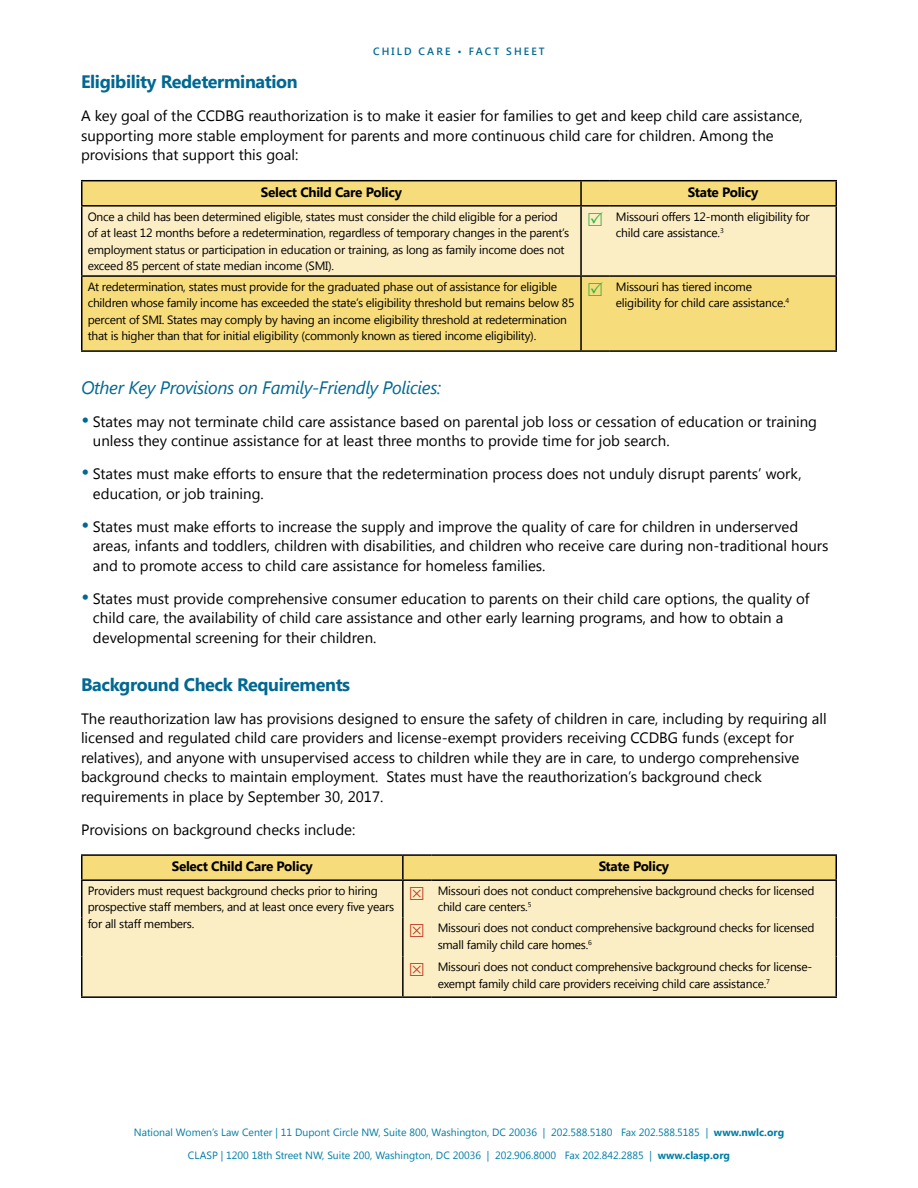
<style>
.page{position:relative;width:918px;height:1188px;background:#fff}
.page>*{position:absolute;margin:0;border:0;box-sizing:border-box;transform-origin:0 0}
.t1{font:700 18px "Segoe UI";letter-spacing:-.02em;color:#006892}
.t2{font:italic 18px "Segoe UI";letter-spacing:-.02em;color:#006892}
.t3{font:15px/19.5px "Segoe UI";color:#000}
.t4{font:700 13.5px "Segoe UI";letter-spacing:-.02em;color:#000}
.t5{font:12px/16.5px "Segoe UI";letter-spacing:-.02em;color:#000}
.t6{font:10.5px "Segoe UI";color:#007da5}
.t7{font:600 10.5px "Segoe UI";letter-spacing:.2em;color:#006892}
.s1{font-size:21px;color:#006892}
.s2{font-weight:700}
</style>
<div class="page">
<div style="left:82px;top:181px;width:754px;height:169px;background:#f7dc7b"></div>
<div style="left:82px;top:207px;width:754px;height:68px;background:#fbedc4"></div>
<hr style="left:81px;top:180px;width:500px;height:1px;background:#000">
<svg style="left:81px;top:181px;width:1px;height:24px"></svg>
<svg style="left:581px;top:180px;width:29px;height:1px"></svg>
<hr style="left:580px;top:181px;width:2px;height:24px;background:#000">
<hr style="left:81px;top:205px;width:500px;height:2px;background:#000">
<hr style="left:81px;top:207px;width:1px;height:68px;background:#000">
<hr style="left:581px;top:205px;width:29px;height:2px;background:#000">
<hr style="left:580px;top:207px;width:2px;height:68px;background:#000">
<hr style="left:81px;top:275px;width:500px;height:2px;background:#000">
<hr style="left:81px;top:277px;width:1px;height:73px;background:#000">
<hr style="left:581px;top:275px;width:29px;height:2px;background:#000">
<hr style="left:580px;top:277px;width:2px;height:73px;background:#000">
<hr style="left:81px;top:350px;width:500px;height:2px;background:#000">
<hr style="left:581px;top:350px;width:29px;height:2px;background:#000">
<hr style="left:836px;top:207px;width:1px;height:68px;background:#000">
<hr style="left:610px;top:275px;width:227px;height:2px;background:#000">
<hr style="left:836px;top:277px;width:1px;height:73px;background:#000">
<hr style="left:610px;top:350px;width:227px;height:2px;background:#000">
<hr style="left:610px;top:180px;width:227px;height:1px;background:#000">
<svg style="left:836px;top:181px;width:1px;height:24px"></svg>
<hr style="left:610px;top:205px;width:227px;height:2px;background:#000">
<div style="left:82px;top:881px;width:754px;height:115px;background:#fbedc4"></div>
<hr style="left:81px;top:854px;width:322px;height:2px;background:#000">
<hr style="left:403px;top:854px;width:29px;height:2px;background:#000">
<hr style="left:81px;top:879px;width:322px;height:2px;background:#000">
<hr style="left:81px;top:881px;width:1px;height:36px;background:#000">
<hr style="left:403px;top:879px;width:29px;height:2px;background:#000">
<hr style="left:402px;top:881px;width:2px;height:36px;background:#000">
<hr style="left:81px;top:917px;width:1px;height:39px;background:#000">
<hr style="left:81px;top:956px;width:1px;height:40px;background:#000">
<hr style="left:402px;top:956px;width:2px;height:40px;background:#000">
<hr style="left:81px;top:996px;width:322px;height:2px;background:#000">
<hr style="left:403px;top:996px;width:29px;height:2px;background:#000">
<hr style="left:836px;top:881px;width:1px;height:36px;background:#000">
<hr style="left:836px;top:956px;width:1px;height:40px;background:#000">
<hr style="left:432px;top:996px;width:405px;height:2px;background:#000">
<hr style="left:432px;top:854px;width:405px;height:2px;background:#000">
<div style="left:81px;top:855px;width:756px;height:25px;background:#f7dc7b"></div>
<hr style="left:432px;top:879px;width:405px;height:2px;background:#000">
<hr style="left:402px;top:917px;width:2px;height:39px;background:#000">
<hr style="left:836px;top:917px;width:1px;height:39px;background:#000">
<svg style="left:589px;top:212px;width:14px;height:14px"></svg>
<svg style="left:589px;top:282px;width:14px;height:14px"></svg>
<svg style="left:410px;top:887px;width:13px;height:13px"></svg>
<svg style="left:410px;top:924px;width:13px;height:13px"></svg>
<svg style="left:410px;top:963px;width:13px;height:13px"></svg>
<p class="t7" style="left:373px;top:44px;width:173px">CHILD CARE • FACT SHEET</p>
<p class="t1" style="left:81px;top:69px;width:218px">Eligibility Redetermination</p>
<p class="t3" style="left:81px;top:106px;width:723px">A key goal of the CCDBG reauthorization is to make it easier for families to get and keep child care assistance, supporting more stable employment for parents and more continuous child care for children. Among the provisions that support this goal:</p>
<p class="t4" style="left:261px;top:182px;width:143px">Select Child Care Policy</p>
<p class="t4" style="left:688px;top:182px;width:72px">State Policy</p>
<p class="t5" style="left:88px;top:208px;width:483px">Once a child has been determined eligible, states must consider the child eligible for a period of at least 12 months before a redetermination, regardless of temporary changes in the parent’s employment status or participation in education or training, as long as family income does not exceed 85 percent of state median income (SMI).</p>
<p class="t5" style="left:616px;top:208px;width:195px">Missouri offers 12-month eligibility for child care assistance.<sup>3</sup></p>
<p class="t5" style="left:88px;top:278px;width:488px">At redetermination, states must provide for the graduated phase out of assistance for eligible children whose family income has exceeded the state’s eligibility threshold but remains below 85 percent of SMI. States may comply by having an income eligibility threshold at redetermination that is higher than that for initial eligibility (commonly known as tiered income eligibility).</p>
<p class="t5" style="left:616px;top:278px;width:175px">Missouri has tiered income eligibility for child care assistance.<sup>4</sup></p>
<p class="t2" style="left:81px;top:375px;width:362px">Other Key Provisions on Family-Friendly Policies:</p>
<p class="t3" style="left:93px;top:411px;width:726px;text-indent:-12px"><span class="s1">•</span> States may not terminate child care assistance based on parental job loss or cessation of education or training unless they continue assistance for at least three months to provide time for job search.</p>
<p class="t3" style="left:93px;top:464px;width:710px;text-indent:-12px"><span class="s1">•</span> States must make efforts to ensure that the redetermination process does not unduly disrupt parents’ work, education, or job training.</p>
<p class="t3" style="left:93px;top:516px;width:737px;text-indent:-12px"><span class="s1">•</span> States must make efforts to increase the supply and improve the quality of care for children in underserved areas, infants and toddlers, children with disabilities, and children who receive care during non-traditional hours and to promote access to child care assistance for homeless families.</p>
<p class="t3" style="left:93px;top:588px;width:718px;text-indent:-12px"><span class="s1">•</span> States must provide comprehensive consumer education to parents on their child care options, the quality of child care, the availability of child care assistance and other early learning programs, and how to obtain a developmental screening for their children.</p>
<p class="t1" style="left:81px;top:672px;width:271px">Background Check Requirements</p>
<p class="t3" style="left:81px;top:708px;width:747px">The reauthorization law has provisions designed to ensure the safety of children in care, including by requiring all licensed and regulated child care providers and license-exempt providers receiving CCDBG funds (except for relatives), and anyone with unsupervised access to children while they are in care, to undergo comprehensive background checks to maintain employment. States must have the reauthorization’s background check requirements in place by September 30, 2017.</p>
<p class="t3" style="left:81px;top:819px;width:276px">Provisions on background checks include:</p>
<p class="t4" style="left:172px;top:857px;width:143px">Select Child Care Policy</p>
<p class="t4" style="left:599px;top:857px;width:72px">State Policy</p>
<p class="t5" style="left:88px;top:882px;width:308px">Providers must request background checks prior to hiring prospective staff members, and at least once every five years for all staff members.</p>
<p class="t5" style="left:438px;top:882px;width:378px">Missouri does not conduct comprehensive background checks for licensed child care centers.<sup>5</sup></p>
<p class="t5" style="left:438px;top:919px;width:378px">Missouri does not conduct comprehensive background checks for licensed small family child care homes.<sup>6</sup></p>
<p class="t5" style="left:438px;top:958px;width:376px">Missouri does not conduct comprehensive background checks for license&shy;exempt family child care providers receiving child care assistance.<sup>7</sup></p>
<p class="t6" style="left:134px;top:1125px;width:652px">National Women’s Law Center | 11 Dupont Circle NW, Suite 800, Washington, DC 20036 | 202.588.5180 Fax 202.588.5185 | <span class="s2">www.nwlc.org</span></p>
<p class="t6" style="left:188px;top:1148px;width:544px">CLASP | 1200 18th Street NW, Suite 200, Washington, DC 20036 | 202.906.8000 Fax 202.842.2885 | <span class="s2">www.clasp.org</span></p>
</div>
